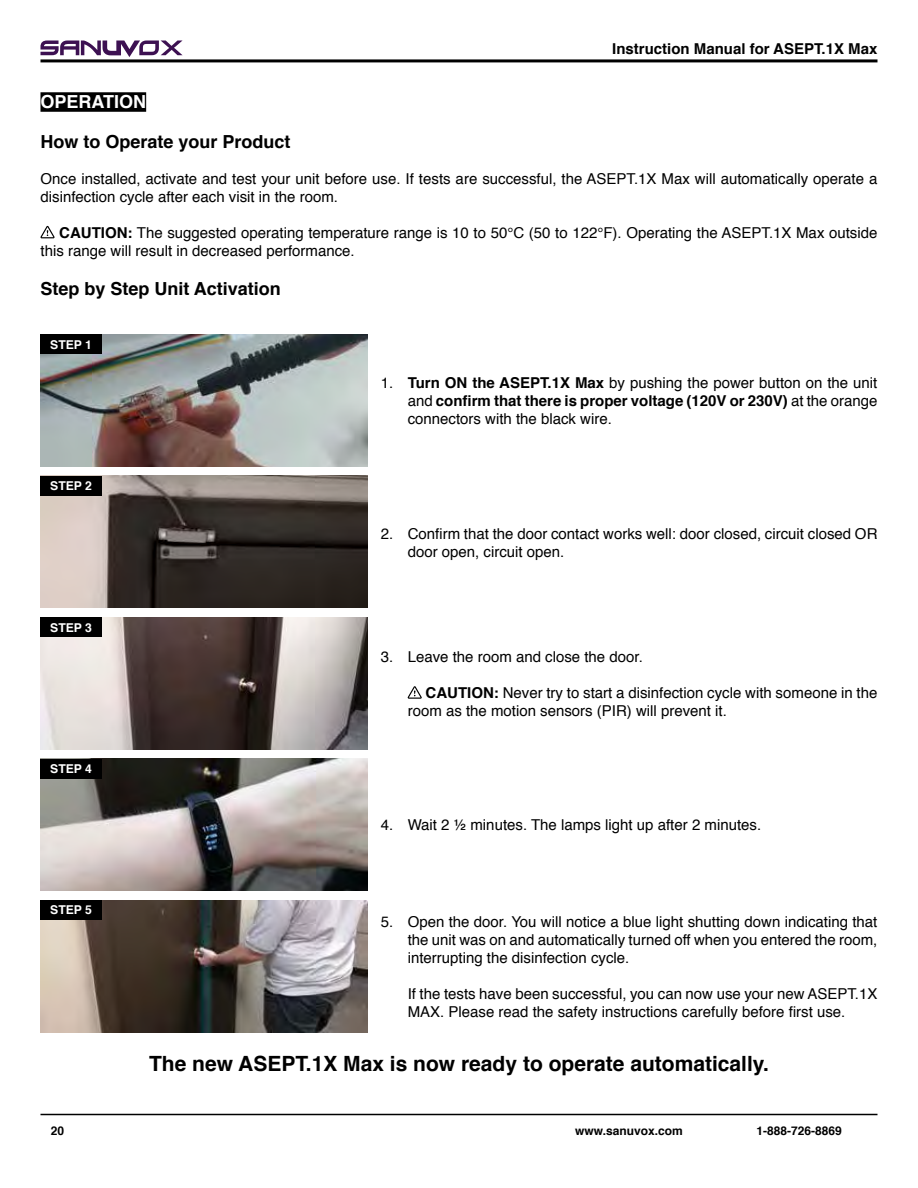
<style>
.page{position:relative;width:918px;height:1188px;background:#fff}
.page>*{position:absolute;margin:0;border:0;box-sizing:border-box;transform-origin:0 0}
.t1{font:700 21px "Helvetica";color:#000}
.t2{font:700 18px "Helvetica";color:#000}
.t3{font:700 18px "Helvetica";color:#fff}
.t4{font:15px/18px "Helvetica";color:#000}
.t5{font:700 15px "Helvetica";color:#000}
.t6{font:700 12.15px "Helvetica";color:#fff}
.t7{font:700 12px "Helvetica";color:#000}
.s1{font-weight:700}
</style>
<div class="page">
<svg style="left:40px;top:41px;width:143px;height:16px"></svg>
<hr style="left:40px;top:59px;width:838px;height:3px;background:#000">
<hr style="left:40px;top:1114px;width:838px;height:1px;background:#000">
<img style="left:40px;top:476px;width:327px;height:132px">
<img style="left:40px;top:617px;width:327px;height:132px">
<img style="left:40px;top:759px;width:327px;height:132px">
<img style="left:40px;top:900px;width:327px;height:132px">
<img style="left:40px;top:334px;width:327px;height:133px">
<div style="left:40px;top:92px;width:106px;height:20px;background:#000"></div>
<svg style="left:41px;top:226px;width:14px;height:12px"></svg>
<div style="left:40px;top:334px;width:62px;height:20px;background:#000"></div>
<div style="left:40px;top:476px;width:62px;height:20px;background:#000"></div>
<div style="left:40px;top:617px;width:62px;height:20px;background:#000"></div>
<div style="left:40px;top:759px;width:62px;height:19px;background:#000"></div>
<div style="left:40px;top:900px;width:62px;height:20px;background:#000"></div>
<svg style="left:408px;top:686px;width:14px;height:13px"></svg>
<p class="t5" style="left:612px;top:37px;width:267px">Instruction Manual for ASEPT.1X Max</p>
<p class="t3" style="left:40px;top:87px;width:107px">OPERATION</p>
<p class="t2" style="left:40px;top:127px;width:252px">How to Operate your Product</p>
<p class="t4" style="left:40px;top:170px;width:838px">Once installed, activate and test your unit before use. If tests are successful, the ASEPT.1X Max will automatically operate a disinfection cycle after each visit in the room.</p>
<p class="t4" style="left:40px;top:224px;width:839px;text-indent:19px"><span class="s1">CAUTION:</span> The suggested operating temperature range is 10 to 50°C (50 to 122°F). Operating the ASEPT.1X Max outside this range will result in decreased performance.</p>
<p class="t2" style="left:40px;top:274px;width:242px">Step by Step Unit Activation</p>
<p class="t6" style="left:50px;top:335px;width:43px">STEP 1</p>
<p class="t6" style="left:50px;top:476px;width:43px">STEP 2</p>
<p class="t6" style="left:50px;top:618px;width:43px">STEP 3</p>
<p class="t6" style="left:50px;top:759px;width:43px">STEP 4</p>
<p class="t6" style="left:50px;top:900px;width:43px">STEP 5</p>
<p class="t7" style="left:51px;top:1121px;width:15px">20</p>
<p class="t4" style="left:408px;top:374px;width:471px;text-align:justify;text-indent:-27px">1. <span class="s1">Turn ON the ASEPT.1X Max</span> by pushing the power button on the unit and <span class="s1">confirm that there is proper voltage (120V or 230V)</span> at the orange connectors with the black wire.</p>
<p class="t4" style="left:408px;top:525px;width:471px;text-indent:-27px">2. Confirm that the door contact works well: door closed, circuit closed OR door open, circuit open.</p>
<p class="t4" style="left:381px;top:648px;width:264px">3. Leave the room and close the door.</p>
<p class="t4" style="left:408px;top:684px;width:471px;text-indent:18px"><span class="s1">CAUTION:</span> Never try to start a disinfection cycle with someone in the room as the motion sensors (PIR) will prevent it.</p>
<p class="t4" style="left:381px;top:817px;width:382px">4. Wait 2 ½ minutes. The lamps light up after 2 minutes.</p>
<p class="t4" style="left:408px;top:913px;width:471px;text-align:justify;text-indent:-27px">5. Open the door. You will notice a blue light shutting down indicating that the unit was on and automatically turned off when you entered the room, interrupting the disinfection cycle.</p>
<p class="t4" style="left:408px;top:985px;width:471px">If the tests have been successful, you can now use your new ASEPT.1X<br>MAX. Please read the safety instructions carefully before first use.</p>
<h1 class="t1" style="left:149px;top:1047px;width:621px">The new ASEPT.1X Max is now ready to operate automatically.</h1>
<p class="t7" style="left:575px;top:1121px;width:109px">www.sanuvox.com</p>
<p class="t7" style="left:756px;top:1121px;width:87px">1-888-726-8869</p>
</div>
